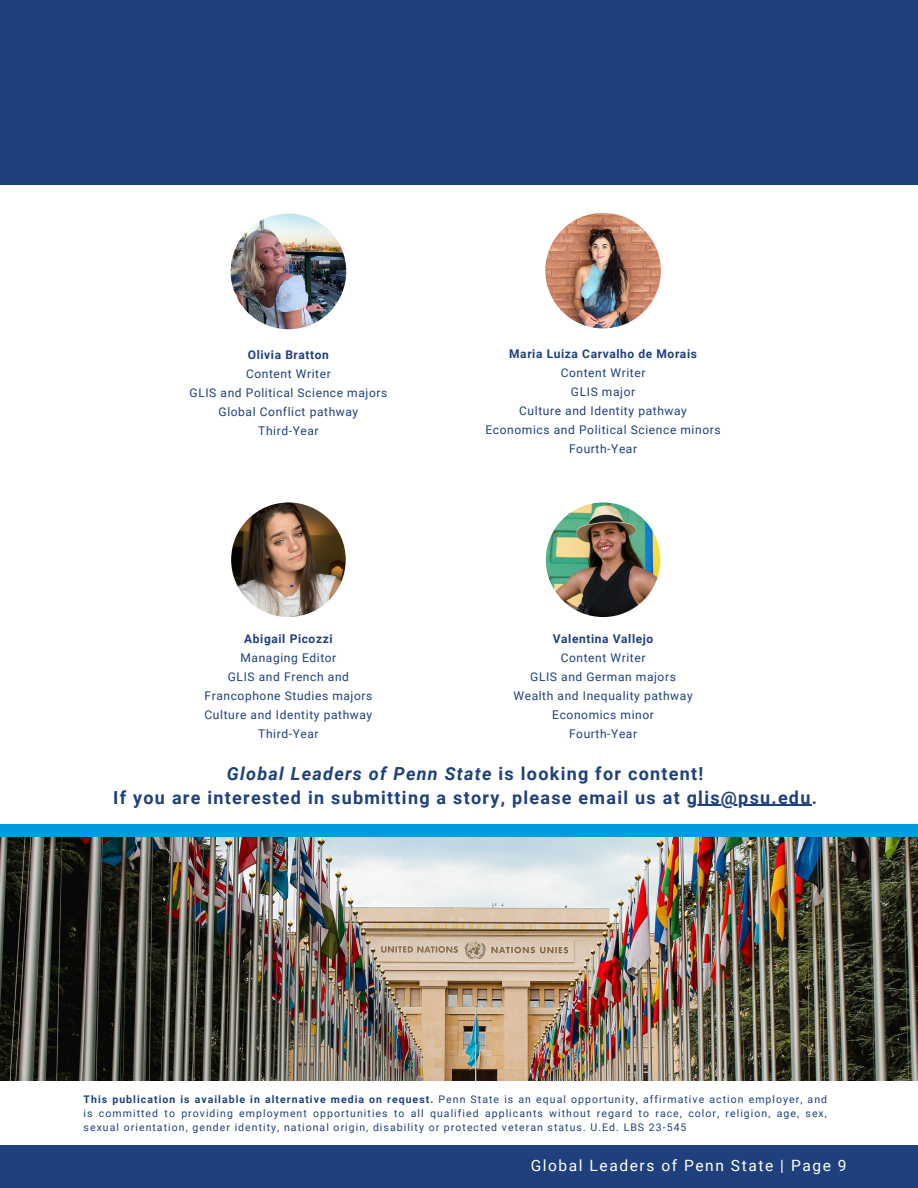
<style>
.page{position:relative;width:918px;height:1188px;background:#fff}
.page>*{position:absolute;margin:0;border:0;box-sizing:border-box;transform-origin:0 0}
.t1{font:700 18px/23.7px "Roboto";letter-spacing:.07em;color:#1e407c;text-align:center}
.t2{font:15.6px "Roboto";letter-spacing:.1em;color:#fff}
.t3{font:12px/19px "Roboto";letter-spacing:.05em;color:#1e407c;text-align:center}
.t4{font:700 12px "Roboto";letter-spacing:.05em;color:#1e407c}
.t5{font:10.5px/14px "Roboto";letter-spacing:.1em;color:#1e407c;text-align:justify}
.s1{font-style:italic}
.s2{font-weight:700}
</style>
<div class="page">
<div style="left:0;top:1145px;width:918px;height:43px;background:#1e407c"></div>
<div style="left:0;top:825px;width:918px;height:13px;background:#009cde"></div>
<img style="left:0;top:838px;width:918px;height:243px">
<div style="left:0;top:0;width:918px;height:185px;background:#1e407c"></div>
<hr style="left:687px;top:805px;width:125px;height:1px;background:#1e407c">
<img style="left:231px;top:214px;width:115px;height:115px;border-radius:50%">
<img style="left:545px;top:213px;width:116px;height:115px;border-radius:50%">
<img style="left:231px;top:502px;width:115px;height:115px;border-radius:50%">
<img style="left:546px;top:502px;width:114px;height:115px;border-radius:50%">
<p class="t4" style="left:248px;top:348px;width:83px">Olivia Bratton</p>
<p class="t3" style="left:190px;top:364px;width:199px">Content Writer<br>GLIS and Political Science majors<br>Global Conflict pathway<br>Third-Year</p>
<p class="t4" style="left:244px;top:632px;width:90px">Abigail Picozzi</p>
<p class="t3" style="left:204px;top:649px;width:169px">Managing Editor<br>GLIS and French and<br>Francophone Studies majors<br>Culture and Identity pathway<br>Third-Year</p>
<p class="t4" style="left:509px;top:347px;width:189px">Maria Luiza Carvalho de Morais</p>
<p class="t3" style="left:486px;top:363px;width:237px">Content Writer<br>GLIS major<br>Culture and Identity pathway<br>Economics and Political Science minors<br>Fourth-Year</p>
<p class="t4" style="left:553px;top:632px;width:102px">Valentina Vallejo</p>
<p class="t3" style="left:513px;top:649px;width:181px">Content Writer<br>GLIS and German majors<br>Wealth and Inequality pathway<br>Economics minor<br>Fourth-Year</p>
<h1 class="t1" style="left:113px;top:762px;width:705px"><span class="s1">Global Leaders of Penn State</span> is looking for content!<br>If you are interested in submitting a story, please email us at glis@psu.edu.</h1>
<p class="t5" style="left:84px;top:1092px;width:745px"><span class="s2">This publication is available in alternative media on request.</span> Penn State is an equal opportunity, affirmative action employer, and is committed to providing employment opportunities to all qualified applicants without regard to race, color, religion, age, sex, sexual orientation, gender identity, national origin, disability or protected veteran status. U.Ed. LBS 23-545</p>
<h2 class="t2" style="left:531px;top:1156px;width:317px">Global Leaders of Penn State | Page 9</h2>
</div>
